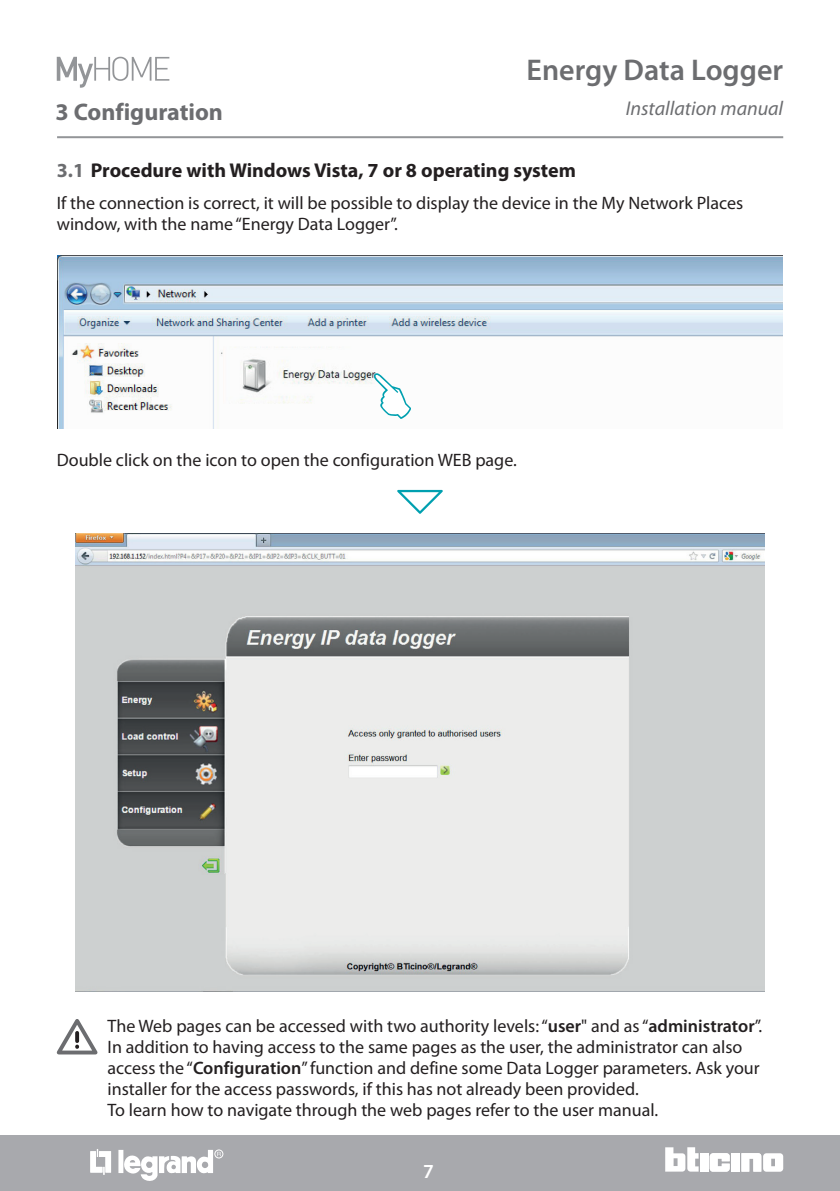
<style>
.page{position:relative;width:840px;height:1191px;background:#fff}
.page>*{position:absolute;margin:0;border:0;box-sizing:border-box;transform-origin:0 0}
.t1{font:600 30px "Myriad Pro";color:#6c6d70}
.t2{font:700 24px "Myriad Pro";color:#6c6d70}
.t3{font:700 20px "Myriad Pro";color:#231f20}
.t4{font:italic 20px "Myriad Pro";color:#6c6d70}
.t5{font:600 20px "Myriad Pro";color:#fff}
.t6{font:18px/21px "Myriad Pro";color:#231f20}
.s1{color:#6c6d70}
.s2{font-weight:600}
</style>
<div class="page">
<div style="left:0;top:1135px;width:839px;height:56px;background:#a8a9ad"></div>
<div style="left:699px;top:1153px;width:8px;height:18px;background:#fff"></div>
<div style="left:731px;top:1153px;width:8px;height:18px;background:#fff"></div>
<svg style="left:741px;top:1153px;width:41px;height:18px"></svg>
<svg style="left:665px;top:1147px;width:33px;height:24px"></svg>
<svg style="left:709px;top:1153px;width:20px;height:18px"></svg>
<div style="left:118px;top:1149px;width:5px;height:24px;background:#fff"></div>
<svg style="left:90px;top:1149px;width:21px;height:25px"></svg>
<div style="left:214px;top:1149px;width:9px;height:9px;border:1px solid #fff;border-radius:50%"></div>
<svg style="left:123px;top:1149px;width:98px;height:32px"></svg>
<hr style="left:57px;top:136px;width:725px;height:2px;background:#939598">
<svg style="left:57px;top:57px;width:112px;height:31px"></svg>
<img style="left:57px;top:255px;width:725px;height:173px">
<svg style="left:374px;top:373px;width:36px;height:46px"></svg>
<svg style="left:56px;top:1019px;width:42px;height:36px"></svg>
<svg style="left:397px;top:490px;width:45px;height:24px"></svg>
<img style="left:75px;top:533px;width:689px;height:458px">
<h2 class="t2" style="left:55px;top:96px;width:169px">3 Configuration</h2>
<h1 class="t1" style="left:526px;top:50px;width:258px">Energy Data Logger</h1>
<p class="t4" style="left:625px;top:96px;width:159px">Installation manual</p>
<p class="t3" style="left:57px;top:157px;width:520px"><span class="s1">3.1</span> Procedure with Windows Vista, 7 or 8 operating system</p>
<p class="t6" style="left:57px;top:192px;width:687px">If the connection is correct, it will be possible to display the device in the My Network Places window, with the name “Energy Data Logger”.</p>
<p class="t6" style="left:57px;top:449px;width:461px">Double click on the icon to open the configuration WEB page.</p>
<p class="t6" style="left:107px;top:1015px;width:655px">The Web pages can be accessed with two authority levels: “<span class="s2">user</span>" and as “<span class="s2">administrator</span>”.<br>In addition to having access to the same pages as the user, the administrator can also access the “<span class="s2">Configuration</span>” function and define some Data Logger parameters. Ask your installer for the access passwords, if this has not already been provided.<br>To learn how to navigate through the web pages refer to the user manual.</p>
<p class="t5" style="left:423px;top:1158px;width:12px">7</p>
</div>
